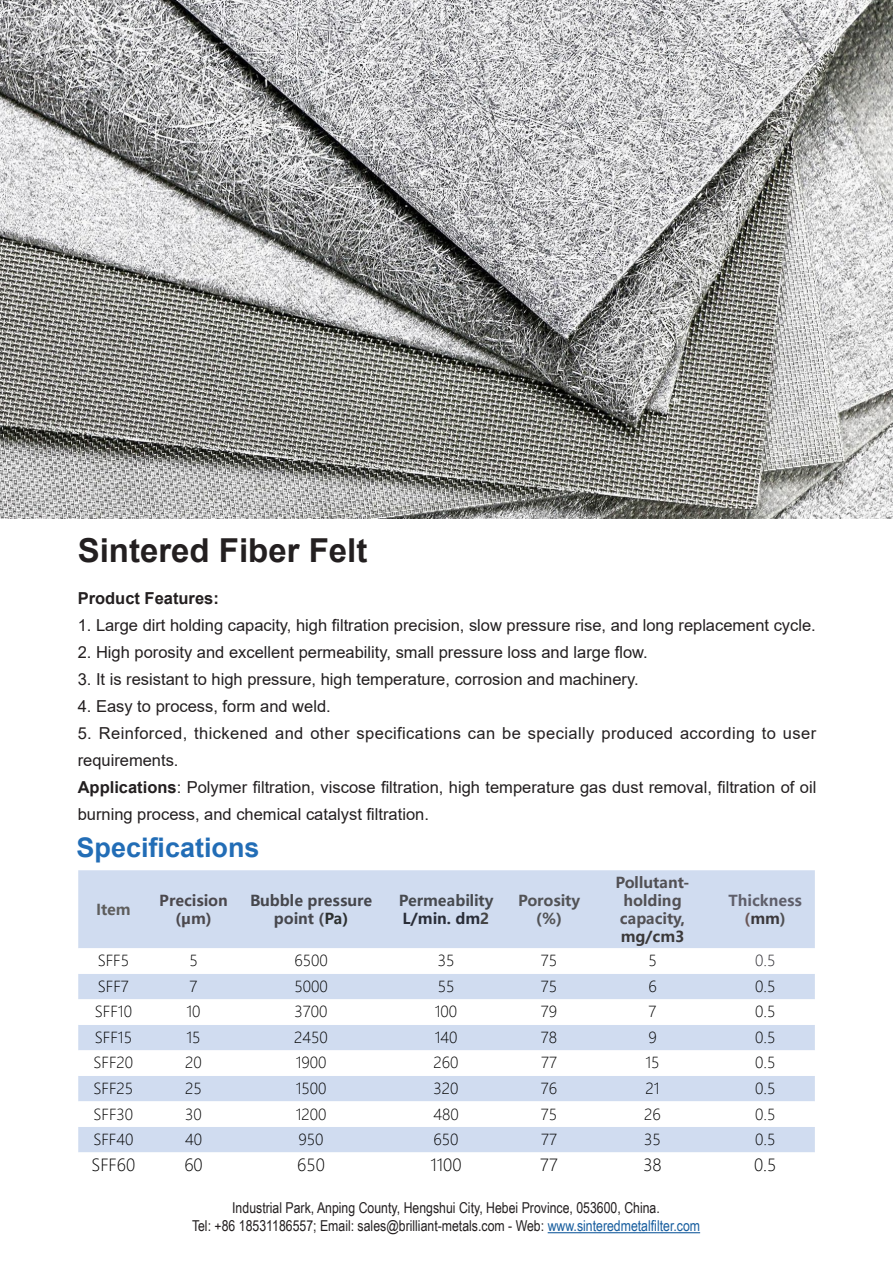
<style>
.page{position:relative;width:893px;height:1263px;background:#fff}
.page>*{position:absolute;margin:0;border:0;box-sizing:border-box;transform-origin:0 0}
.t1{font:700 33px "Arial";color:#231f20}
.t2{font:700 27px "Arial";color:#226db6}
.t3{font:16.5px/27px "Arial";color:#231f20}
.t4{font:16.5px/27px "Arial";letter-spacing:.025em;color:#231f20}
.t5{font:300 16.5px "Microsoft Ya Hei";color:#000}
.t6{font:700 16.5px "Arial";color:#231f20}
.t7{font:300 15px "Microsoft Ya Hei";color:#000}
.t8{font:15px/18px "Arial Narrow";color:#231f20;text-align:center}
.t9{font:700 15px/18px "Microsoft Ya Hei";color:#525054;text-align:center}
.t10{font:700 15px/18px "Microsoft Ya Hei";color:#46474d;text-align:center}
.t11{font:700 15px/18px "Microsoft Ya Hei";color:#474a4f}
.t12{font:700 15px/18px "Microsoft Ya Hei";color:#4b484d;text-align:center}
.t13{font:700 15px/18px "Microsoft Ya Hei";color:#5f5f6b;text-align:center}
.t14{font:700 15px/18px "Microsoft Ya Hei";color:#525356;text-align:center}
.t15{font:700 15px "Microsoft Ya Hei";color:#5e5e5d}
.t16{font:300 15px "Microsoft Ya Hei";color:#29282e}
.s1{font-weight:700}
.s2{color:#2c3030}
.s3{color:#292d38}
.s4{color:#444}
.s5{color:#3a3839}
.s6{color:#6b5757}
.s7{color:#3b383b}
.s8{color:#505053}
.s9{color:#175d9e}
</style>
<div class="page">
<hr style="left:548px;top:1232px;width:152px;height:1px;background:#175d9e">
<img style="left:0;top:0;width:893px;height:519px">
<div style="left:78px;top:870px;width:737px;height:78px;background:#d0dcf0"></div>
<svg style="left:78px;top:974px;width:737px;height:178px;fill:#d0dcf0"></svg>
<p class="t1" style="left:78px;top:527px;width:291px">Sintered Fiber Felt</p>
<p class="t6" style="left:78px;top:586px;width:143px">Product Features:</p>
<p class="t3" style="left:78px;top:611px;width:740px">1. Large dirt holding capacity, high filtration precision, slow pressure rise, and long replacement cycle.</p>
<p class="t3" style="left:78px;top:638px;width:572px">2. High porosity and excellent permeability, small pressure loss and large flow.</p>
<p class="t3" style="left:78px;top:665px;width:562px">3. It is resistant to high pressure, high temperature, corrosion and machinery.</p>
<p class="t3" style="left:78px;top:692px;width:255px">4. Easy to process, form and weld.</p>
<p class="t4" style="left:78px;top:719px;width:740px">5. Reinforced, thickened and other specifications can be specially produced according to user requirements.</p>
<p class="t3" style="left:78px;top:773px;width:740px"><span class="s1">Applications</span>: Polymer filtration, viscose filtration, high temperature gas dust removal, filtration of oil burning process, and chemical catalyst filtration.</p>
<p class="t2" style="left:77px;top:828px;width:185px">Specifications</p>
<p class="t15" style="left:96px;top:899px;width:36px">Item</p>
<p class="t12" style="left:159px;top:891px;width:70px">Precision (µm)</p>
<p class="t10" style="left:250px;top:891px;width:124px">Bubble pressure point (<span class="s2">Pa)</span></p>
<p class="t11" style="left:399px;top:891px;width:96px">Permeability<br><span class="s3">L/min. dm</span><span class="s4">2</span></p>
<p class="t14" style="left:518px;top:891px;width:64px">Porosity (%)</p>
<p class="t9" style="left:615px;top:873px;width:76px">Pollutant&shy;holding capacity, <span class="s5">mg/cm3</span></p>
<p class="t13" style="left:728px;top:891px;width:75px">Thickness <span class="s6">(</span><span class="s7">mm</span><span class="s8">)</span></p>
<p class="t7" style="left:98px;top:951px;width:33px">SFF5</p>
<p class="t7" style="left:189px;top:951px;width:10px">5</p>
<p class="t7" style="left:294px;top:951px;width:35px">6500</p>
<p class="t7" style="left:438px;top:951px;width:18px">35</p>
<p class="t7" style="left:541px;top:951px;width:18px">75</p>
<p class="t7" style="left:648px;top:951px;width:10px">5</p>
<p class="t16" style="left:755px;top:951px;width:22px">0.5</p>
<p class="t7" style="left:98px;top:976px;width:33px">SFF7</p>
<p class="t7" style="left:189px;top:976px;width:10px">7</p>
<p class="t7" style="left:294px;top:976px;width:35px">5000</p>
<p class="t7" style="left:438px;top:976px;width:18px">55</p>
<p class="t7" style="left:541px;top:976px;width:18px">75</p>
<p class="t7" style="left:648px;top:976px;width:10px">6</p>
<p class="t7" style="left:755px;top:976px;width:22px">0.5</p>
<p class="t7" style="left:95px;top:1002px;width:39px">SFF10</p>
<p class="t7" style="left:186px;top:1002px;width:16px">10</p>
<p class="t7" style="left:295px;top:1002px;width:35px">3700</p>
<p class="t7" style="left:435px;top:1002px;width:24px">100</p>
<p class="t7" style="left:541px;top:1002px;width:18px">79</p>
<p class="t7" style="left:648px;top:1002px;width:10px">7</p>
<p class="t7" style="left:755px;top:1002px;width:22px">0.5</p>
<p class="t7" style="left:95px;top:1027px;width:39px">SFF15</p>
<p class="t7" style="left:186px;top:1027px;width:16px">15</p>
<p class="t7" style="left:294px;top:1027px;width:35px">2450</p>
<p class="t7" style="left:435px;top:1027px;width:24px">140</p>
<p class="t7" style="left:541px;top:1027px;width:18px">78</p>
<p class="t7" style="left:648px;top:1027px;width:10px">9</p>
<p class="t7" style="left:755px;top:1027px;width:22px">0.5</p>
<p class="t7" style="left:93px;top:1053px;width:41px">SFF20</p>
<p class="t7" style="left:185px;top:1053px;width:18px">20</p>
<p class="t7" style="left:296px;top:1053px;width:32px">1900</p>
<p class="t7" style="left:434px;top:1053px;width:27px">260</p>
<p class="t7" style="left:541px;top:1053px;width:18px">77</p>
<p class="t7" style="left:645px;top:1053px;width:16px">15</p>
<p class="t7" style="left:755px;top:1053px;width:22px">0.5</p>
<p class="t7" style="left:93px;top:1078px;width:41px">SFF25</p>
<p class="t7" style="left:185px;top:1078px;width:18px">25</p>
<p class="t7" style="left:296px;top:1078px;width:32px">1500</p>
<p class="t7" style="left:434px;top:1078px;width:27px">320</p>
<p class="t7" style="left:541px;top:1078px;width:18px">76</p>
<p class="t7" style="left:645px;top:1078px;width:16px">21</p>
<p class="t7" style="left:755px;top:1078px;width:22px">0.5</p>
<p class="t7" style="left:93px;top:1104px;width:41px">SFF30</p>
<p class="t7" style="left:185px;top:1104px;width:18px">30</p>
<p class="t7" style="left:296px;top:1104px;width:32px">1200</p>
<p class="t7" style="left:433px;top:1104px;width:27px">480</p>
<p class="t7" style="left:541px;top:1104px;width:18px">75</p>
<p class="t7" style="left:644px;top:1104px;width:18px">26</p>
<p class="t7" style="left:755px;top:1104px;width:22px">0.5</p>
<p class="t7" style="left:93px;top:1129px;width:42px">SFF40</p>
<p class="t7" style="left:185px;top:1129px;width:18px">40</p>
<p class="t7" style="left:299px;top:1129px;width:27px">950</p>
<p class="t7" style="left:434px;top:1129px;width:27px">650</p>
<p class="t7" style="left:541px;top:1129px;width:18px">77</p>
<p class="t7" style="left:644px;top:1129px;width:18px">35</p>
<p class="t7" style="left:755px;top:1129px;width:22px">0.5</p>
<p class="t5" style="left:91px;top:1154px;width:45px">SFF60</p>
<p class="t5" style="left:184px;top:1154px;width:20px">60</p>
<p class="t5" style="left:297px;top:1154px;width:29px">650</p>
<p class="t5" style="left:431px;top:1154px;width:33px">1100</p>
<p class="t5" style="left:540px;top:1154px;width:19px">77</p>
<p class="t5" style="left:643px;top:1154px;width:20px">38</p>
<p class="t5" style="left:754px;top:1154px;width:24px">0.5</p>
<p class="t8" style="left:192px;top:1198px;width:510px">Industrial Park, Anping County, Hengshui City, Hebei Province, 053600, China.<br>Tel: +86 18531186557; Email: sales@brilliant-metals.com - Web: <span class="s9">www.sinteredmetalfilter.com</span></p>
</div>
